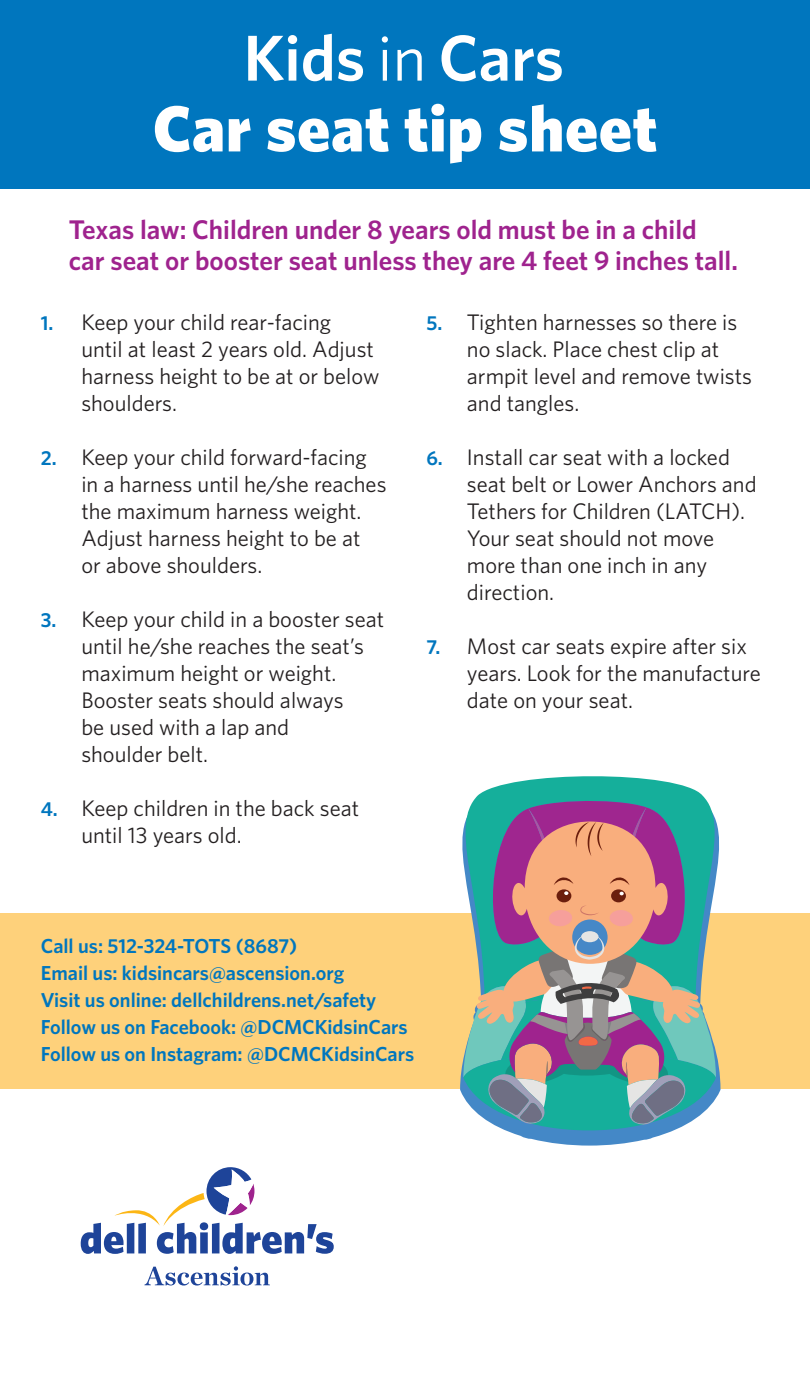
<style>
.page{position:relative;width:810px;height:1377px;background:#fff}
.page>*{position:absolute;margin:0;border:0;box-sizing:border-box;transform-origin:0 0}
.t1{font:900 65.25px "Whitney";letter-spacing:.01em;color:#fff}
.t2{font:600 27px/31.5px "Whitney";color:#9f238e}
.t3{font:22.5px/27px "Whitney";color:#231f20}
.t4{font:600 20.25px "Whitney";color:#0076be}
.s1{font-weight:600;font-size:20.25px;color:#0076be}
</style>
<div class="page">
<svg style="left:144px;top:1266px;width:126px;height:20px"></svg>
<svg style="left:81px;top:1167px;width:253px;height:87px"></svg>
<div style="left:0;top:914px;width:810px;height:175px;background:#fed17b"></div>
<div style="left:0;top:0;width:810px;height:189px;background:#0076be"></div>
<svg style="left:448px;top:776px;width:284px;height:138px"></svg>
<svg style="left:463px;top:798px;width:253px;height:348px;background:#8d989a"></svg>
<svg style="left:248px;top:35px;width:49px;height:46px"></svg>
<svg style="left:303px;top:34px;width:29px;height:47px"></svg>
<svg style="left:338px;top:49px;width:25px;height:32px"></svg>
<hr style="left:383px;top:50px;width:4px;height:31px;background:#fff">
<div style="left:382px;top:36px;width:6px;height:7px;background:#fff;border-radius:50%"></div>
<svg style="left:398px;top:49px;width:24px;height:32px"></svg>
<svg style="left:442px;top:35px;width:65px;height:46px"></svg>
<svg style="left:515px;top:49px;width:47px;height:32px"></svg>
<p class="t1" style="left:153px;top:85px;width:506px">Car seat tip sheet</p>
<p class="t2" style="left:69px;top:213px;width:671px">Texas law: Children under 8 years old must be in a child car seat or booster seat unless they are 4 feet 9 inches tall.</p>
<p class="t3" style="left:467px;top:308px;width:287px;text-indent:-40px"><span class="s1">5.</span> Tighten harnesses so there is no slack. Place chest clip at armpit level and remove twists and tangles.</p>
<p class="t3" style="left:467px;top:443px;width:291px;text-indent:-40px"><span class="s1">6.</span> Install car seat with a locked seat belt or Lower Anchors and<br>Tethers for Children (LATCH).<br>Your seat should not move more than one inch in any direction.</p>
<p class="t3" style="left:467px;top:632px;width:295px;text-indent:-40px"><span class="s1">7.</span> Most car seats expire after six years. Look for the manufacture date on your seat.</p>
<p class="t3" style="left:81px;top:308px;width:300px;text-indent:-40px"><span class="s1">1.</span> Keep your child rear-facing<br>until at least 2 years old. Adjust harness height to be at or below shoulders.</p>
<p class="t3" style="left:81px;top:443px;width:307px;text-indent:-40px"><span class="s1">2.</span> Keep your child forward-facing in a harness until he/she reaches the maximum harness weight.<br>Adjust harness height to be at<br>or above shoulders.</p>
<p class="t3" style="left:81px;top:605px;width:304px;text-indent:-40px"><span class="s1">3.</span> Keep your child in a booster seat until he/she reaches the seat’s maximum height or weight.<br>Booster seats should always<br>be used with a lap and<br>shoulder belt.</p>
<p class="t3" style="left:81px;top:794px;width:279px;text-indent:-40px"><span class="s1">4.</span> Keep children in the back seat until 13 years old.</p>
<p class="t4" style="left:41px;top:933px;width:258px">Call us: 512-324-TOTS (8687)</p>
<p class="t4" style="left:41px;top:960px;width:305px">Email us: kidsincars@ascension.org</p>
<p class="t4" style="left:41px;top:987px;width:337px">Visit us online: dellchildrens.net/safety</p>
<p class="t4" style="left:41px;top:1014px;width:368px">Follow us on Facebook: @DCMCKidsinCars</p>
<p class="t4" style="left:41px;top:1041px;width:375px">Follow us on Instagram: @DCMCKidsinCars</p>
</div>
